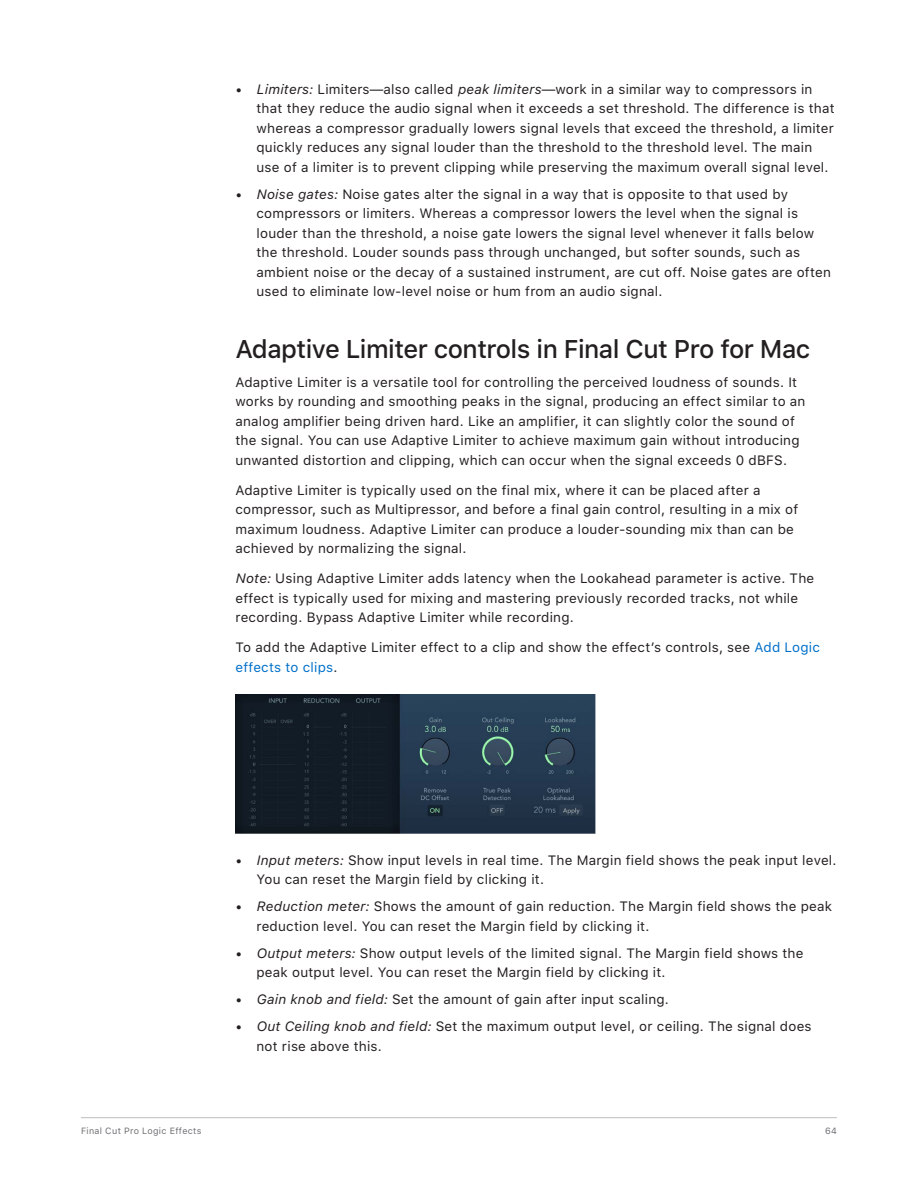
<style>
.page{position:relative;width:918px;height:1188px;background:#fff}
.page>*{position:absolute;margin:0;border:0;box-sizing:border-box;transform-origin:0 0}
.t1{font:500 25.5px "SF Pro Text";letter-spacing:-.02em;color:#231f20}
.Body{font:13.5px/19.5px "SF Pro Text";letter-spacing:.015em;color:#231f20}
.t2{font:9px "SF Pro Text";letter-spacing:.035em;color:#6c6d70}
.s1{font-style:italic}
.s2{color:#0070c9}
</style>
<div class="page">
<hr style="left:81px;top:1117px;width:756px;height:1px;background:#bcbdc0">
<img style="left:236px;top:694px;width:359px;height:139px">
<p class="Body" style="left:256px;top:80px;width:580px;text-indent:-21px">• <span class="s1">Limiters:</span> Limiters—also called <span class="s1">peak limiters</span>—work in a similar way to compressors in that they reduce the audio signal when it exceeds a set threshold. The difference is that whereas a compressor gradually lowers signal levels that exceed the threshold, a limiter quickly reduces any signal louder than the threshold to the threshold level. The main use of a limiter is to prevent clipping while preserving the maximum overall signal level.</p>
<p class="Body" style="left:256px;top:185px;width:576px;text-indent:-21px">• <span class="s1">Noise gates:</span> Noise gates alter the signal in a way that is opposite to that used by compressors or limiters. Whereas a compressor lowers the level when the signal is louder than the threshold, a noise gate lowers the signal level whenever it falls below the threshold. Louder sounds pass through unchanged, but softer sounds, such as ambient noise or the decay of a sustained instrument, are cut off. Noise gates are often used to eliminate low-level noise or hum from an audio signal.</p>
<h2 class="t1" style="left:236px;top:330px;width:577px">Adaptive Limiter controls in Final Cut Pro for Mac</h2>
<p class="Body" style="left:236px;top:373px;width:571px">Adaptive Limiter is a versatile tool for controlling the perceived loudness of sounds. It works by rounding and smoothing peaks in the signal, producing an effect similar to an analog amplifier being driven hard. Like an amplifier, it can slightly color the sound of the signal. You can use Adaptive Limiter to achieve maximum gain without introducing unwanted distortion and clipping, which can occur when the signal exceeds 0 dBFS.</p>
<p class="Body" style="left:236px;top:481px;width:564px">Adaptive Limiter is typically used on the final mix, where it can be placed after a compressor, such as Multipressor, and before a final gain control, resulting in a mix of maximum loudness. Adaptive Limiter can produce a louder-sounding mix than can be achieved by normalizing the signal.</p>
<p class="Body" style="left:236px;top:569px;width:580px"><span class="s1">Note:</span> Using Adaptive Limiter adds latency when the Lookahead parameter is active. The effect is typically used for mixing and mastering previously recorded tracks, not while recording. Bypass Adaptive Limiter while recording.</p>
<p class="Body" style="left:236px;top:638px;width:586px">To add the Adaptive Limiter effect to a clip and show the effect’s controls, see <span class="s2">Add Logic effects to clips</span>.</p>
<p class="Body" style="left:256px;top:851px;width:582px;text-indent:-21px">• <span class="s1">Input meters:</span> Show input levels in real time. The Margin field shows the peak input level.<br>You can reset the Margin field by clicking it.</p>
<p class="Body" style="left:256px;top:897px;width:577px;text-indent:-21px">• <span class="s1">Reduction meter:</span> Shows the amount of gain reduction. The Margin field shows the peak reduction level. You can reset the Margin field by clicking it.</p>
<p class="Body" style="left:256px;top:944px;width:549px;text-indent:-21px">• <span class="s1">Output meters:</span> Show output levels of the limited signal. The Margin field shows the peak output level. You can reset the Margin field by clicking it.</p>
<p class="Body" style="left:236px;top:990px;width:435px">• <span class="s1">Gain knob and field:</span> Set the amount of gain after input scaling.</p>
<p class="Body" style="left:256px;top:1017px;width:557px;text-indent:-21px">• <span class="s1">Out Ceiling knob and field:</span> Set the maximum output level, or ceiling. The signal does not rise above this.</p>
<p class="t2" style="left:81px;top:1124px;width:122px">Final Cut Pro Logic Effects</p>
<p class="t2" style="left:825px;top:1124px;width:13px">64</p>
</div>
